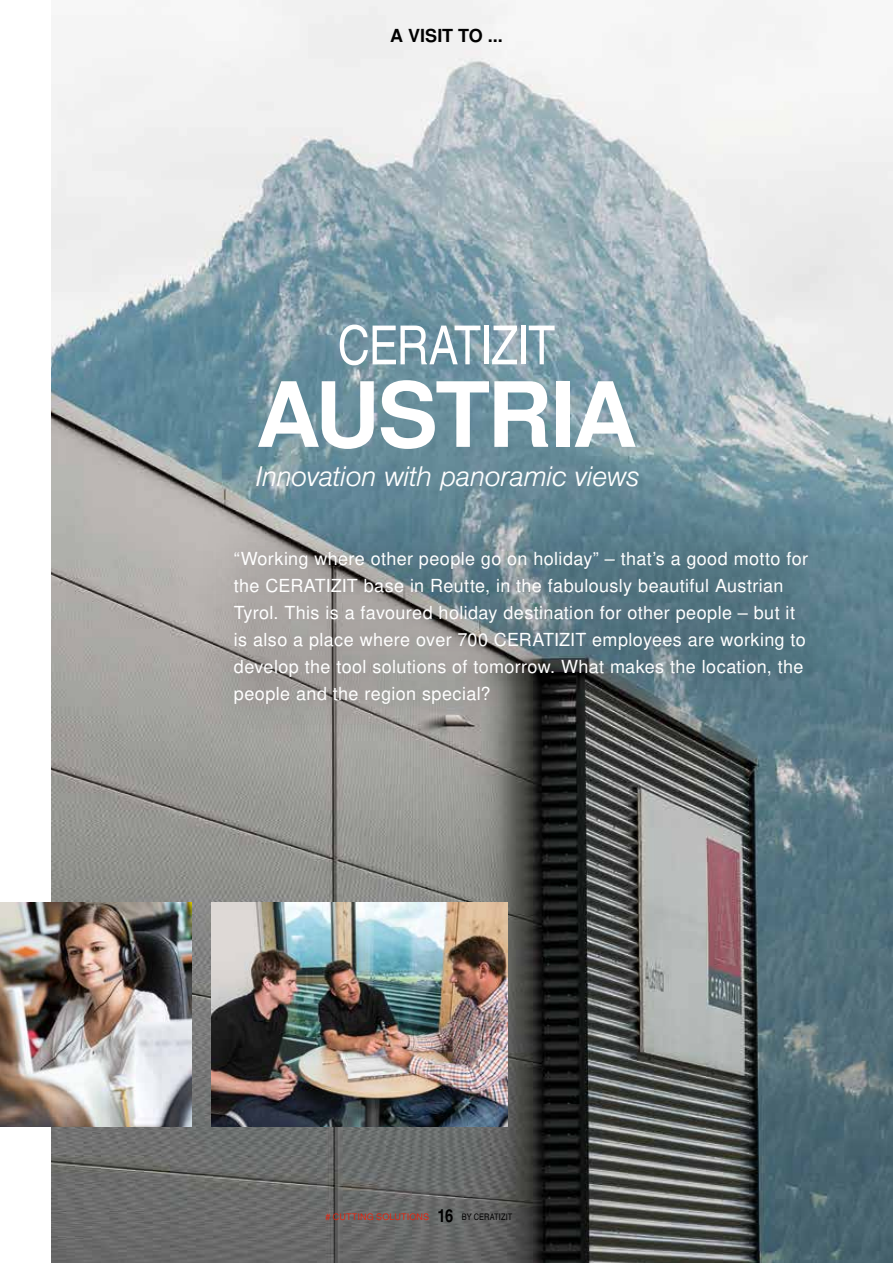
<style>
.page{position:relative;width:893px;height:1263px;background:#fff}
.page>*{position:absolute;margin:0;border:0;box-sizing:border-box;transform-origin:0 0}
.t1{font:700 90px "Nimbus San L";letter-spacing:-.03em;color:#fff}
.t2{font:54px "Nimbus San Con L";letter-spacing:-.02em;color:#fff}
.t3{font:italic 300 27px "Nimbus San L";letter-spacing:-.025em;color:#fff}
.t4{font:18px/27px "Nimbus San L";letter-spacing:.02em;color:#fff}
.t5{font:700 18px "Nimbus San L";letter-spacing:-.005em;color:#000}
.t6{font:9px "Nimbus San L";letter-spacing:.015em;color:#e4230e}
.s1{font-family:"Nimbus San Con L";font-weight:700;font-size:18px;color:#000}
.s2{font-family:"Nimbus San Con L";color:#000}
</style>
<div class="page">
<img style="left:51px;top:0;width:842px;height:1263px">
<img style="left:212px;top:903px;width:295px;height:224px">
<img style="left:0;top:903px;width:191px;height:224px">
<div style="left:198px;top:515px;width:642px;height:224px;background:#000;opacity:.75"></div>
<p class="t5" style="left:390px;top:25px;width:114px">A VISIT TO ...</p>
<h2 class="t2" style="left:338px;top:313px;width:219px">CERATIZIT</h2>
<h1 class="t1" style="left:256px;top:361px;width:383px">AUSTRIA</h1>
<h3 class="t3" style="left:256px;top:460px;width:385px">Innovation with panoramic views</h3>
<p class="t4" style="left:234px;top:546px;width:576px">“Working where other people go on holiday” – that’s a good motto for the CERATIZIT base in Reutte, in the fabulously beautiful Austrian Tyrol. This is a favoured holiday destination for other people – but it is also a place where over 700 CERATIZIT employees are working to develop the tool solutions of tomorrow. What makes the location, the people and the region special?</p>
<p class="t6" style="left:325px;top:1212px;width:188px"># CUTTING SOLUTIONS <span class="s1">16</span> <span class="s2">BY CERATIZIT</span></p>
</div>
